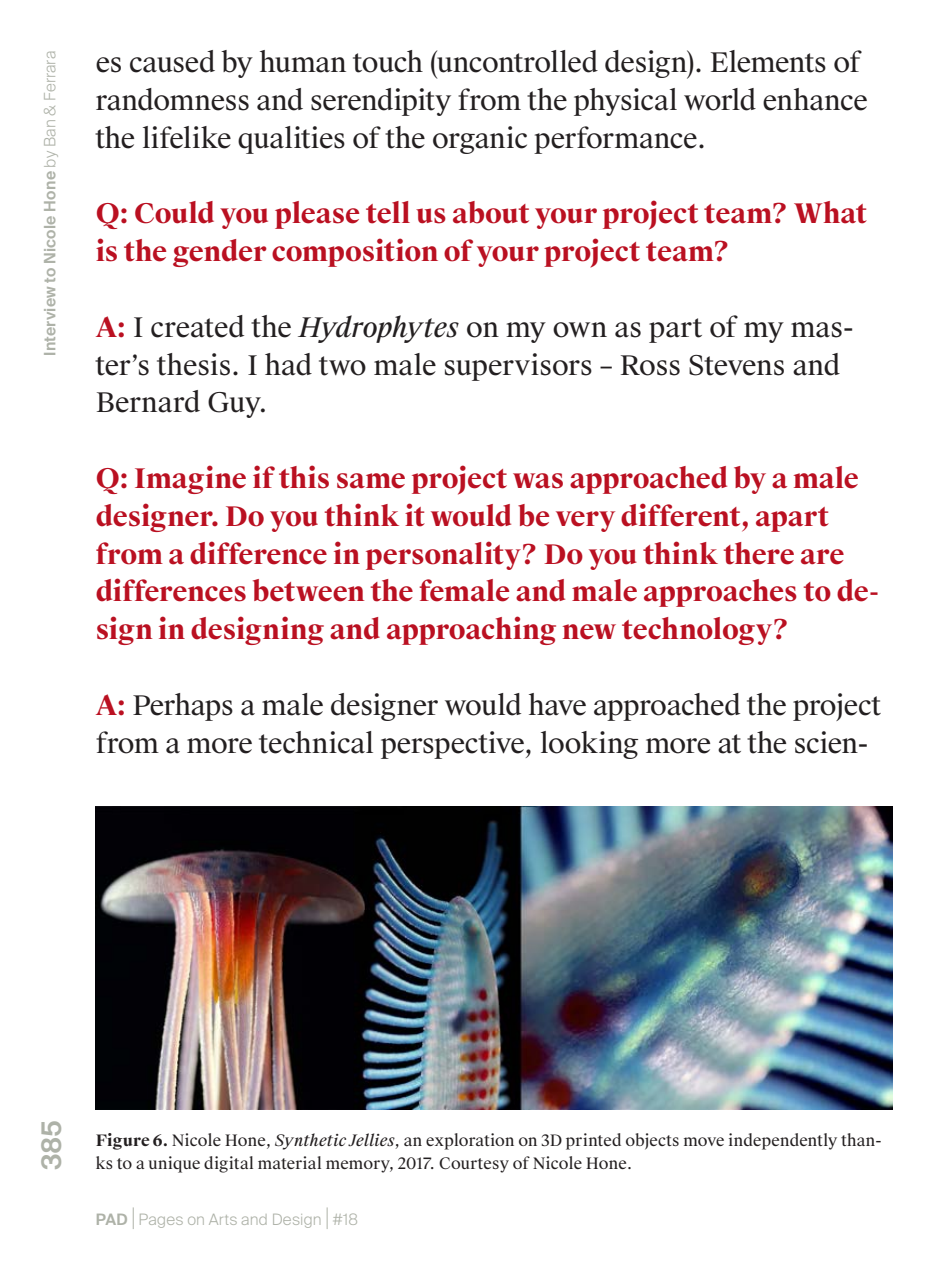
<style>
.page{position:relative;width:944px;height:1276px;background:#fff}
.page>*{position:absolute;margin:0;border:0;box-sizing:border-box;transform-origin:0 0}
.TESTO_ARTICOLI{font:27px/37.8px "Suisse Works";letter-spacing:-.01em;color:#231f20}
.TITOLO_PARAGRAFO_ART{font:700 27px/37.8px "Suisse Works";letter-spacing:-.01em;color:#ba1021}
.t1{font:600 27px "Suisse Intl";color:#aeb2a8}
.DIDASCALIA{font:15.75px/22.5px "Suisse Works";letter-spacing:.005em;color:#231f20}
.t2{font:600 15.75px "Suisse Intl";letter-spacing:.015em;color:#aeb2a8}
.t3{font:300 15.75px "Suisse Intl";letter-spacing:.015em;color:#aeb2a8}
.s1{font-weight:300}
.s2{font-weight:700;color:#ba1021}
.s3{font-style:italic}
.s4{font-weight:700}
.s5{font-weight:600}
</style>
<div class="page">
<svg style="left:133px;top:1207px;width:1px;height:22px"></svg>
<svg style="left:327px;top:1207px;width:1px;height:22px"></svg>
<img style="left:96px;top:806px;width:797px;height:304px">
<p class="t2" style="left:41px;top:356px;width:306px;rotate:-90deg">Interview to Nicole Hone <span class="s1">by Ban &amp; Ferrara</span></p>
<p class="TESTO_ARTICOLI" style="left:96px;top:44px;width:774px">es caused by human touch (uncontrolled design). Elements of randomness and serendipity from the physical world enhance the lifelike qualities of the organic performance.</p>
<p class="TITOLO_PARAGRAFO_ART" style="left:96px;top:195px;width:773px">Q: Could you please tell us about your project team? What is the gender composition of your project team?</p>
<p class="TESTO_ARTICOLI" style="left:96px;top:309px;width:760px"><span class="s2">A:</span> I created the <span class="s3">Hydrophytes</span> on my own as part of my mas&shy;ter’s thesis. I had two male supervisors – Ross Stevens and<br>Bernard Guy.</p>
<p class="TITOLO_PARAGRAFO_ART" style="left:96px;top:460px;width:785px">Q: Imagine if this same project was approached by a male designer. Do you think it would be very different, apart from a difference in personality? Do you think there are differences between the female and male approaches to de&shy;sign in designing and approaching new technology?</p>
<p class="TESTO_ARTICOLI" style="left:96px;top:687px;width:783px"><span class="s2">A:</span> Perhaps a male designer would have approached the project from a more technical perspective, looking more at the scien-</p>
<p class="t1" style="left:36px;top:1170px;width:52px;rotate:-90deg">385</p>
<p class="DIDASCALIA" style="left:96px;top:1129px;width:787px"><span class="s4">Figure 6.</span> Nicole Hone, <span class="s3">Synthetic Jellies</span>, an exploration on 3D printed objects move independently than&shy;ks to a unique digital material memory, 2017. Courtesy of Nicole Hone.</p>
<p class="t3" style="left:96px;top:1209px;width:264px"><span class="s5">PAD</span> Pages on Arts and Design #18</p>
</div>
